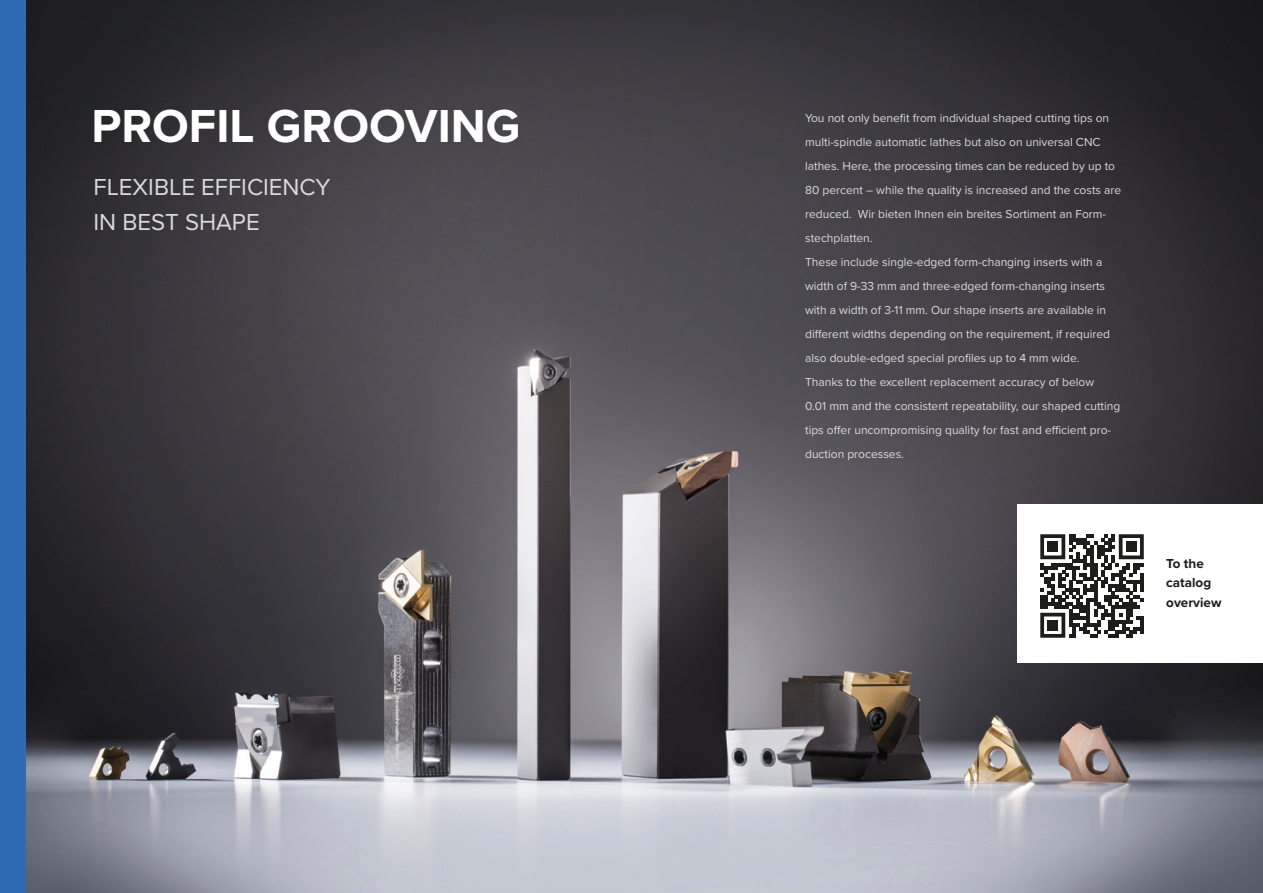
<style>
.page{position:relative;width:1263px;height:893px;background:#fff}
.page>*{position:absolute;margin:0;border:0;box-sizing:border-box;transform-origin:0 0}
.t1{font:700 48px "Proxima Nova";color:#fff}
.t2{font:24px/34.5px "Proxima Nova";color:#dadada}
.t3{font:700 13.5px/19.5px "Proxima Nova";color:#1d1d1b}
.t4{font:12px/24px "Proxima Nova";color:#dadada}
</style>
<div class="page">
<img style="left:26px;top:0;width:1237px;height:893px">
<div style="left:0;top:0;width:26px;height:893px;background:#2f6ab2"></div>
<div style="left:1017px;top:505px;width:246px;height:158px;background:#fff"></div>
<svg style="left:1040px;top:534px;width:104px;height:104px"></svg>
<div style="left:1047px;top:541px;width:11px;height:11px;background:#1d1d1b"></div>
<div style="left:1126px;top:541px;width:10px;height:11px;background:#1d1d1b"></div>
<div style="left:1047px;top:620px;width:11px;height:11px;background:#1d1d1b"></div>
<h1 class="t1" style="left:91px;top:90px;width:430px">PROFIL GROOVING</h1>
<h2 class="t2" style="left:94px;top:169px;width:238px">FLEXIBLE EFFICIENCY<br>IN BEST SHAPE</h2>
<p class="t4" style="left:805px;top:106px;width:318px">You not only benefit from individual shaped cutting tips on multi-spindle automatic lathes but also on universal CNC lathes. Here, the processing times can be reduced by up to 80 percent – while the quality is increased and the costs are reduced. Wir bieten Ihnen ein breites Sortiment an Form&shy;stechplatten.<br>These include single-edged form-changing inserts with a width of 9-33 mm and three-edged form-changing inserts with a width of 3-11 mm. Our shape inserts are available in different widths depending on the requirement, if required also double-edged special profiles up to 4 mm wide.<br>Thanks to the excellent replacement accuracy of below<br>0.01 mm and the consistent repeatability, our shaped cutting tips offer uncompromising quality for fast and efficient pro&shy;duction processes.</p>
<p class="t3" style="left:1166px;top:553px;width:57px">To the catalog overview</p>
</div>
